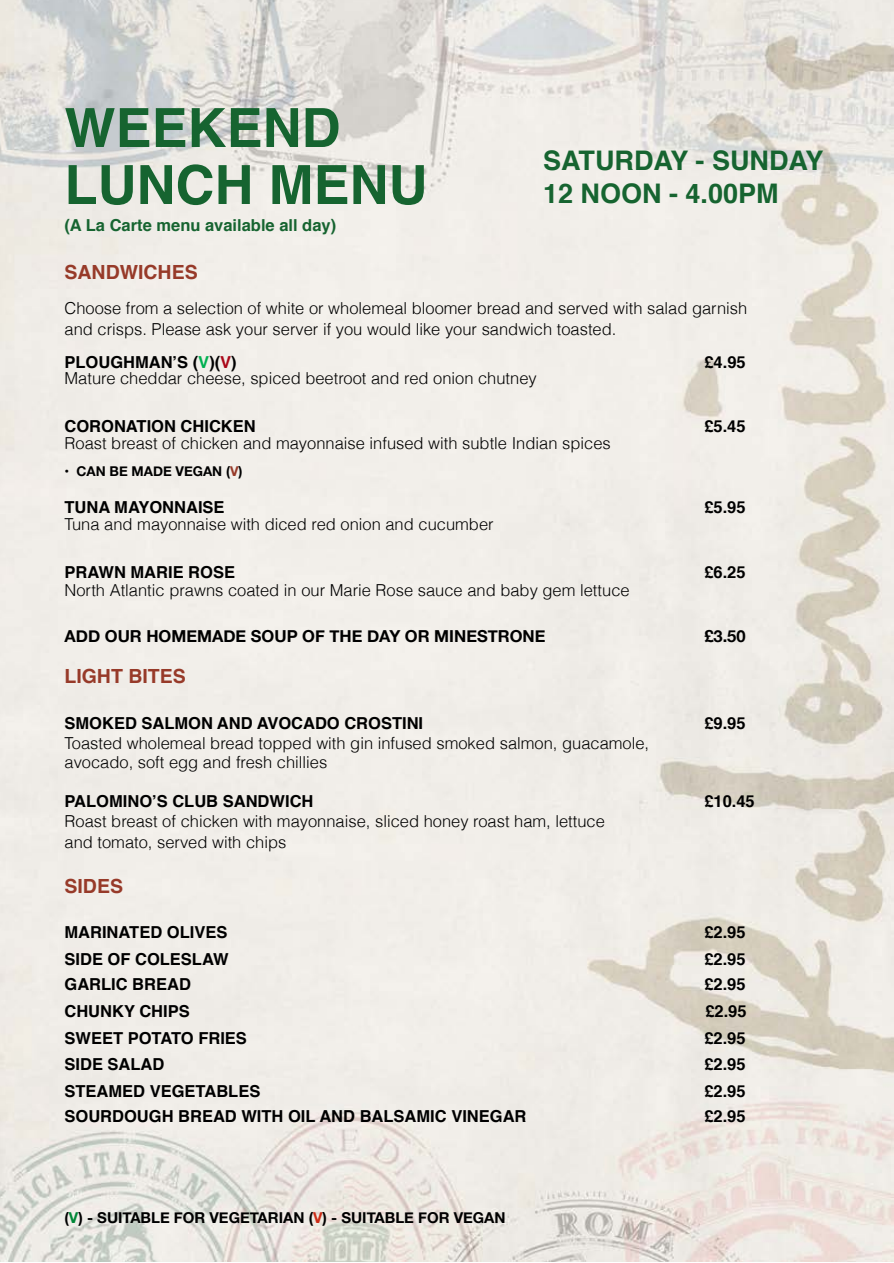
<style>
.page{position:relative;width:894px;height:1263px;background:#fff}
.page>*{position:absolute;margin:0;border:0;box-sizing:border-box;transform-origin:0 0}
.t1{font:700 54px/57px "Helvetica";color:#166430}
.t2{font:700 27px/33px "Helvetica";color:#166430}
.t3{font:700 19.5px "Helvetica";color:#973a29}
.t4{font:300 16.5px/21px "Helvetica";color:#000}
.t5{font:700 16.5px "Helvetica";color:#000}
.t6{font:700 16.5px "Helvetica Neue";color:#000}
.t7{font:700 16.5px "Helvetica";color:#166430}
.t8{font:700 15px "Helvetica Neue";color:#000}
.t9{font:700 13.5px "Helvetica Neue";color:#000}
.s1{color:#00b050}
.s2{color:#aa0819}
.s3{color:#973a29}
.s4{color:#008737}
.s5{color:#cd2d17}
</style>
<div class="page">
<img style="left:0;top:0;width:893px;height:1262px">
<h1 class="t1" style="left:64px;top:104px;width:364px">WEEKEND<br>LUNCH MENU</h1>
<p class="t7" style="left:64px;top:218px;width:273px">(A La Carte menu available all day)</p>
<h2 class="t2" style="left:543px;top:146px;width:282px">SATURDAY - SUNDAY<br>12 NOON - 4.00PM</h2>
<p class="t3" style="left:64px;top:264px;width:135px">SANDWICHES</p>
<p class="t4" style="left:64px;top:299px;width:684px">Choose from a selection of white or wholemeal bloomer bread and served with salad garnish and crisps. Please ask your server if you would like your sandwich toasted.</p>
<p class="t5" style="left:64px;top:355px;width:174px">PLOUGHMAN’S (<span class="s1">V</span>)(<span class="s2">V</span>)</p>
<p class="t5" style="left:704px;top:355px;width:43px">£4.95</p>
<p class="t4" style="left:64px;top:369px;width:474px">Mature cheddar cheese, spiced beetroot and red onion chutney</p>
<p class="t5" style="left:64px;top:419px;width:193px">CORONATION CHICKEN</p>
<p class="t5" style="left:704px;top:419px;width:43px">£5.45</p>
<p class="t4" style="left:64px;top:434px;width:548px">Roast breast of chicken and mayonnaise infused with subtle Indian spices</p>
<p class="t9" style="left:64px;top:462px;width:180px">• CAN BE MADE VEGAN (<span class="s3">V</span>)</p>
<p class="t5" style="left:64px;top:500px;width:162px">TUNA MAYONNAISE</p>
<p class="t5" style="left:704px;top:500px;width:43px">£5.95</p>
<p class="t4" style="left:64px;top:515px;width:431px">Tuna and mayonnaise with diced red onion and cucumber</p>
<p class="t5" style="left:64px;top:565px;width:172px">PRAWN MARIE ROSE</p>
<p class="t5" style="left:704px;top:565px;width:43px">£6.25</p>
<p class="t4" style="left:64px;top:581px;width:567px">North Atlantic prawns coated in our Marie Rose sauce and baby gem lettuce</p>
<p class="t6" style="left:64px;top:626px;width:483px">ADD OUR HOMEMADE SOUP OF THE DAY OR MINESTRONE</p>
<p class="t6" style="left:704px;top:626px;width:43px">£3.50</p>
<p class="t3" style="left:64px;top:667px;width:123px">LIGHT BITES</p>
<p class="t5" style="left:64px;top:716px;width:360px">SMOKED SALMON AND AVOCADO CROSTINI</p>
<p class="t5" style="left:704px;top:716px;width:43px">£9.95</p>
<p class="t4" style="left:64px;top:734px;width:586px;line-height:19.5px">Toasted wholemeal bread topped with gin infused smoked salmon, guacamole, avocado, soft egg and fresh chillies</p>
<p class="t5" style="left:64px;top:794px;width:251px">PALOMINO’S CLUB SANDWICH</p>
<p class="t5" style="left:704px;top:794px;width:52px">£10.45</p>
<p class="t4" style="left:64px;top:812px;width:542px">Roast breast of chicken with mayonnaise, sliced honey roast ham, lettuce and tomato, served with chips</p>
<p class="t3" style="left:64px;top:877px;width:60px">SIDES</p>
<p class="t5" style="left:64px;top:925px;width:164px">MARINATED OLIVES</p>
<p class="t5" style="left:704px;top:925px;width:43px">£2.95</p>
<p class="t5" style="left:64px;top:952px;width:166px">SIDE OF COLESLAW</p>
<p class="t5" style="left:704px;top:952px;width:43px">£2.95</p>
<p class="t5" style="left:64px;top:977px;width:128px">GARLIC BREAD</p>
<p class="t5" style="left:704px;top:977px;width:43px">£2.95</p>
<p class="t5" style="left:64px;top:1004px;width:127px">CHUNKY CHIPS</p>
<p class="t5" style="left:705px;top:1004px;width:43px">£2.95</p>
<p class="t5" style="left:64px;top:1031px;width:184px">SWEET POTATO FRIES</p>
<p class="t5" style="left:704px;top:1031px;width:43px">£2.95</p>
<p class="t5" style="left:64px;top:1057px;width:101px">SIDE SALAD</p>
<p class="t5" style="left:704px;top:1057px;width:43px">£2.95</p>
<p class="t5" style="left:64px;top:1084px;width:197px">STEAMED VEGETABLES</p>
<p class="t5" style="left:704px;top:1084px;width:43px">£2.95</p>
<p class="t5" style="left:64px;top:1109px;width:464px">SOURDOUGH BREAD WITH OIL AND BALSAMIC VINEGAR</p>
<p class="t5" style="left:704px;top:1109px;width:43px">£2.95</p>
<p class="t8" style="left:64px;top:1208px;width:443px">(<span class="s4">V</span>) - SUITABLE FOR VEGETARIAN (<span class="s5">V</span>) - SUITABLE FOR VEGAN</p>
</div>
